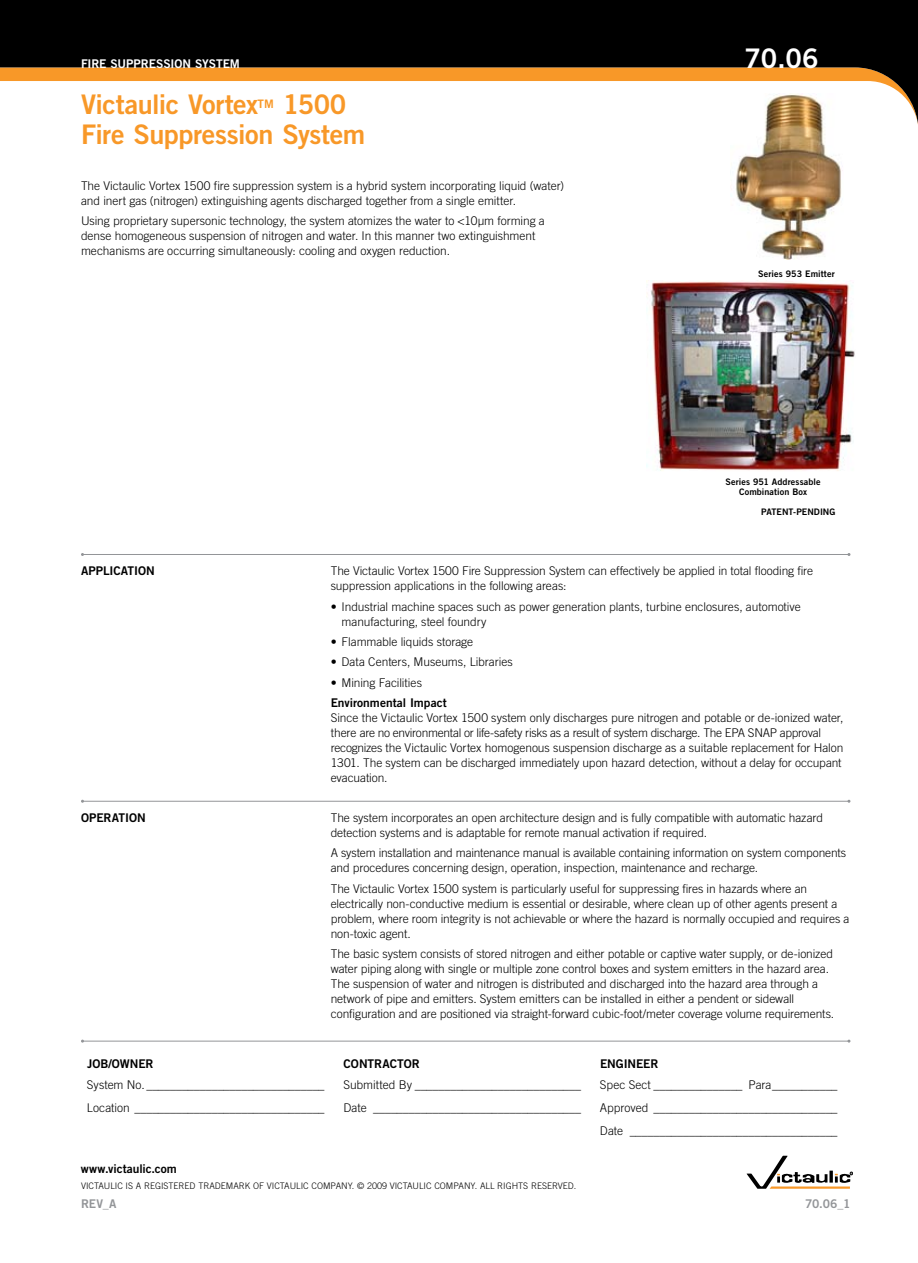
<style>
.page{position:relative;width:918px;height:1263px;background:#fff}
.page>*{position:absolute;margin:0;border:0;box-sizing:border-box;transform-origin:0 0}
.t1{font:27px/30px "Trade Gothic LT Std Bd 2";letter-spacing:-.02em;color:#f89828}
.t2{font:27px "Trade Gothic LT Std Bd 2";color:#fff}
.t3{font:300 12px/15px "Trade Gothic LT Std";letter-spacing:-.005em;color:#000}
.t4{font:12px "Trade Gothic LT Std Bd 2";letter-spacing:-.005em;color:#000}
.t5{font:12px "Trade Gothic LT Std Bd 2";letter-spacing:-.01em;color:#fff}
.t6{font:12px "Trade Gothic LT Std Bd 2";color:#939598}
.t7{font:11.7px "Trade Gothic LT Std Bd 2";color:#f89828}
.t8{font:300 9px "Trade Gothic LT Std";color:#000}
.t9{font:9px/9.8px "Trade Gothic LT Std Bd 2";letter-spacing:.005em;color:#000;text-align:center}
</style>
<div class="page">
<hr style="left:82px;top:554px;width:767px;height:1px;background:#939598">
<hr style="left:82px;top:801px;width:767px;height:1px;background:#939598">
<svg style="left:0;top:0;width:918px;height:125px;fill:#000"></svg>
<svg style="left:747px;top:1156px;width:106px;height:33px"></svg>
<hr style="left:82px;top:1041px;width:767px;height:1px;background:#939598">
<img style="left:647px;top:281px;width:208px;height:190px">
<img style="left:730px;top:93px;width:113px;height:166px">
<p class="t5" style="left:81px;top:56px;width:75px">Fi re Suppressi</p>
<p class="t5" style="left:175px;top:56px;width:57px">on System</p>
<h1 class="t2" style="left:744px;top:42px;width:76px">70.06</h1>
<h1 class="t1" style="left:81px;top:89px;width:179px">Victaulic Vortex</h1>
<p class="t7" style="left:258px;top:97px;width:18px">TM</p>
<h1 class="t1" style="left:81px;top:89px;width:286px;text-indent:202px">1500<br>Fire Suppression System</h1>
<p class="t3" style="left:81px;top:178px;width:485px">The Victaulic Vortex 1500 fire suppression system is a hybrid system incorporating liquid (water) and inert gas (nitrogen) extinguishing agents discharged together from a single emitter.</p>
<p class="t3" style="left:81px;top:213px;width:465px">Using proprietary supersonic technology, the system atomizes the water to &lt;10μm forming a dense homogeneous suspension of nitrogen and water. In this manner two extinguishment mechanisms are occurring simultaneously: cooling and oxygen reduction.</p>
<p class="t9" style="left:758px;top:269px;width:78px">Series 953 Emitter</p>
<p class="t9" style="left:726px;top:477px;width:97px">Series 951 Addressable<br>Combination Box</p>
<p class="t9" style="left:761px;top:506px;width:76px">PATENT-PENDING</p>
<p class="t4" style="left:81px;top:563px;width:75px">Application</p>
<p class="t4" style="left:81px;top:810px;width:66px">Operation</p>
<p class="t3" style="left:331px;top:563px;width:484px">The Victaulic Vortex 1500 Fire Suppression System can effectively be applied in total flooding fire suppression applications in the following areas:</p>
<p class="t3" style="left:342px;top:599px;width:461px;text-indent:-11px">• Industrial machine spaces such as power generation plants, turbine enclosures, automotive manufacturing, steel foundry</p>
<p class="t3" style="left:331px;top:634px;width:144px">• Flammable liquids storage</p>
<p class="t3" style="left:331px;top:654px;width:184px">• Data Centers, Museums, Libraries</p>
<p class="t3" style="left:331px;top:675px;width:93px">• Mining Facilities</p>
<p class="t4" style="left:331px;top:695px;width:118px">Environmental Impact</p>
<p class="t3" style="left:331px;top:710px;width:514px">Since the Victaulic Vortex 1500 system only discharges pure nitrogen and potable or de-ionized water, there are no environmental or life-safety risks as a result of system discharge. The EPA SNAP approval recognizes the Victaulic Vortex homogenous suspension discharge as a suitable replacement for Halon 1301. The system can be discharged immediately upon hazard detection, without a delay for occupant evacuation.</p>
<p class="t3" style="left:331px;top:810px;width:494px">The system incorporates an open architecture design and is fully compatible with automatic hazard detection systems and is adaptable for remote manual activation if required.</p>
<p class="t3" style="left:331px;top:845px;width:517px">A system installation and maintenance manual is available containing information on system components and procedures concerning design, operation, inspection, maintenance and recharge.</p>
<p class="t3" style="left:331px;top:881px;width:520px">The Victaulic Vortex 1500 system is particularly useful for suppressing fires in hazards where an electrically non-conductive medium is essential or desirable, where clean up of other agents present a problem, where room integrity is not achievable or where the hazard is normally occupied and requires a non-toxic agent.</p>
<p class="t3" style="left:331px;top:946px;width:505px">The basic system consists of stored nitrogen and either potable or captive water supply, or de-ionized water piping along with single or multiple zone control boxes and system emitters in the hazard area.<br>The suspension of water and nitrogen is distributed and discharged into the hazard area through a network of pipe and emitters. System emitters can be installed in either a pendent or sidewall configuration and are positioned via straight-forward cubic-foot/meter coverage volume requirements.</p>
<p class="t4" style="left:87px;top:1056px;width:67px">JOB/OWNER</p>
<p class="t4" style="left:344px;top:1056px;width:9px">CONTR</p>
<p class="t4" style="left:383px;top:1056px;width:16px">ACTOR</p>
<p class="t4" style="left:600px;top:1056px;width:59px">ENGIN EER</p>
<p class="t3" style="left:87px;top:1077px;width:239px">System No. ______________________________</p>
<p class="t3" style="left:343px;top:1077px;width:239px">Submitted By ____________________________</p>
<p class="t3" style="left:600px;top:1077px;width:239px">Spec Sect _______________ Para___________</p>
<p class="t3" style="left:87px;top:1100px;width:239px">Location ________________________________</p>
<p class="t3" style="left:343px;top:1100px;width:239px">Date ___________________________________</p>
<p class="t3" style="left:600px;top:1096px;width:239px;line-height:22.6px">Approved _______________________________<br>Date ___________________________________</p>
<p class="t4" style="left:81px;top:1161px;width:97px">www.victaulic.com</p>
<p class="t8" style="left:81px;top:1181px;width:497px">VICTAULIC IS A REGISTERED TRADEMARK OF VICTAULIC COMPANY. © 2009 VICTAULIC COMPANY. ALL RIGHTS RESERVED.</p>
<p class="t6" style="left:81px;top:1197px;width:37px">REV_A</p>
<p class="t6" style="left:805px;top:1197px;width:47px">70.06_1</p>
</div>
